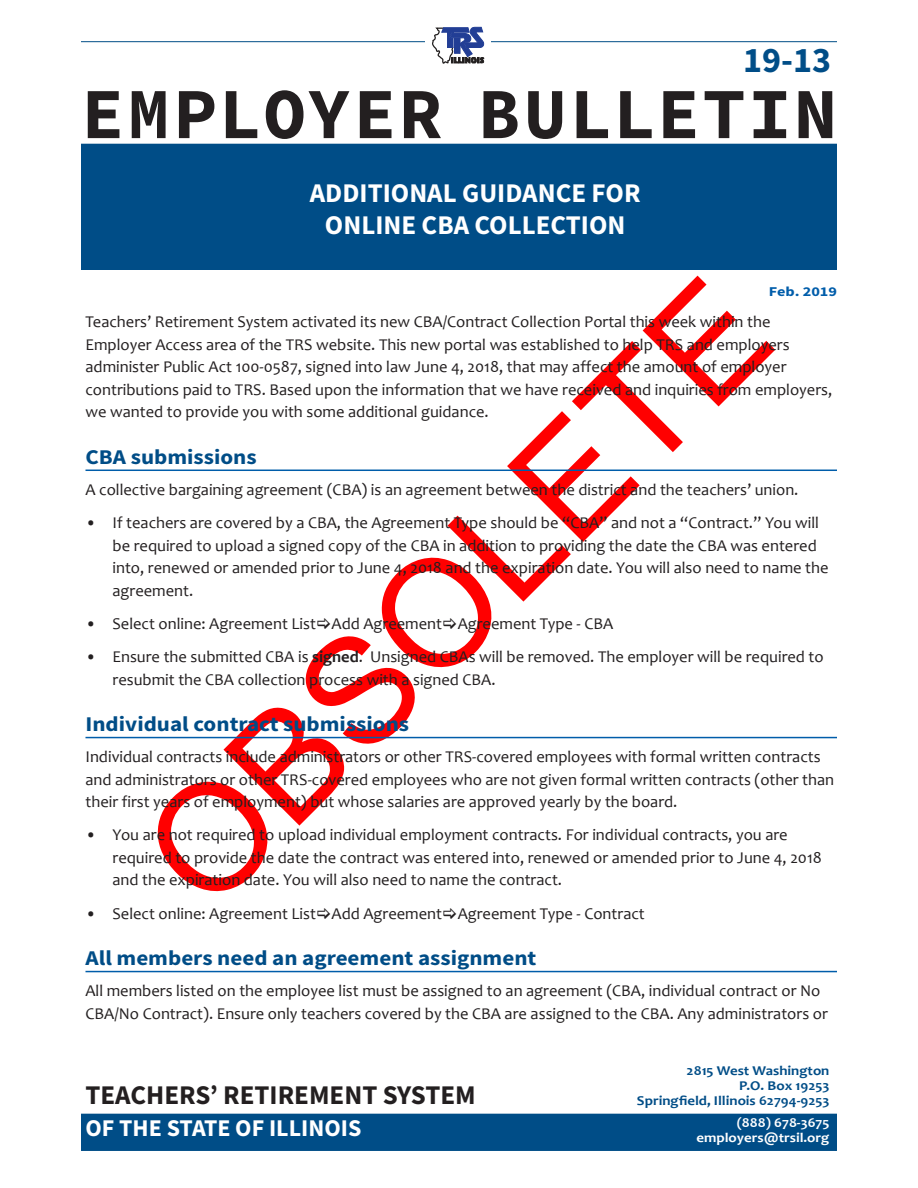
<style>
.page{position:relative;width:918px;height:1188px;background:#fff}
.page>*{position:absolute;margin:0;border:0;box-sizing:border-box;transform-origin:0 0}
.t1{font:150px "Arial";color:#f00}
.t2{font:700 72px "Source Code Pro";letter-spacing:.035em;color:#231f20}
.t3{font:700 36px "Source Sans Pro";color:#004d87}
.Headline{font:700 27px "Source Sans Pro";color:#fff}
.t4{font:700 27px "Source Sans Pro";color:#231f20}
.t5{font:700 24px "Source Sans Pro";color:#fff}
.Subhead{font:700 21px "Source Sans Pro";color:#004d87;scale:1.1 1}
.Body_Text{font:16.5px/22.5px "Candara";color:#231f20}
.t6{font:700 13.5px/15px "Candara";color:#004d87;text-align:right;scale:1.1 1}
.t7{font:700 13.5px/15px "Candara";color:#fff;text-align:right;scale:1.1 1}
.t8{font:700 13.5px "Source Sans Pro";color:#005daa;scale:1.2 1}
.s1{font-weight:700}
</style>
<div class="page">
<div style="left:81px;top:144px;width:756px;height:126px;background:#004d87"></div>
<div style="left:81px;top:1114px;width:756px;height:37px;background:#004d87"></div>
<hr style="left:81px;top:41px;width:756px;height:1px;background:#004d87">
<div style="left:425px;top:27px;width:66px;height:51px;background:#fff"></div>
<svg style="left:432px;top:27px;width:52px;height:37px"></svg>
<hr style="left:86px;top:470px;width:751px;height:1px;background:#005daa">
<hr style="left:86px;top:737px;width:751px;height:1px;background:#005daa">
<hr style="left:86px;top:971px;width:751px;height:1px;background:#005daa">
<p class="t3" style="left:743px;top:36px;width:89px">19-13</p>
<h2 class="t2" style="left:81px;top:68px;width:758px">EMPLOYER BULLETIN</h2>
<p class="Headline" style="left:310px;top:175px;width:332px">ADDITIONAL GUIDANCE FOR</p>
<p class="Headline" style="left:325px;top:207px;width:302px">ONLINE CBA COLLECTION</p>
<h1 class="t1" style="left:99px;top:806px;width:810px;rotate:-45deg">OBSOLETE</h1>
<p class="t8" style="left:769px;top:283px;width:58px">Feb. 2019</p>
<p class="Body_Text" style="left:86px;top:311px;width:748px">Teachers’ Retirement System activated its new CBA/Contract Collection Portal this week within the Employer Access area of the TRS website. This new portal was established to help TRS and employers administer Public Act 100-0587, signed into law June 4, 2018, that may affect the amount of employer contributions paid to TRS. Based upon the information that we have received and inquiries from employers, we wanted to provide you with some additional guidance.</p>
<p class="Subhead" style="left:86px;top:443px;width:157px">CBA submissions</p>
<p class="Body_Text" style="left:86px;top:478px;width:714px">A collective bargaining agreement (CBA) is an agreement between the district and the teachers’ union.</p>
<p class="Body_Text" style="left:112px;top:511px;width:718px;text-indent:-27px">• If teachers are covered by a CBA, the Agreement Type should be “CBA” and not a “Contract.” You will be required to upload a signed copy of the CBA in addition to providing the date the CBA was entered into, renewed or amended prior to June 4, 2018 and the expiration date. You will also need to name the agreement.</p>
<p class="Body_Text" style="left:86px;top:612px;width:529px">• Select online: Agreement List Add Agreement Agreement Type - CBA</p>
<p class="Body_Text" style="left:112px;top:645px;width:713px;text-indent:-27px">• Ensure the submitted CBA is <span class="s1">signed</span>. Unsigned CBAs will be removed. The employer will be required to resubmit the CBA collection process with a signed CBA.</p>
<p class="Subhead" style="left:86px;top:710px;width:296px">Individual contract submissions</p>
<p class="Body_Text" style="left:86px;top:745px;width:750px">Individual contracts include administrators or other TRS-covered employees with formal written contracts and administrators or other TRS-covered employees who are not given formal written contracts (other than their first years of employment) but whose salaries are approved yearly by the board.</p>
<p class="Body_Text" style="left:112px;top:824px;width:711px;text-indent:-27px">• You are not required to upload individual employment contracts. For individual contracts, you are required to provide the date the contract was entered into, renewed or amended prior to June 4, 2018 and the expiration date. You will also need to name the contract.</p>
<p class="Body_Text" style="left:86px;top:902px;width:561px">• Select online: Agreement List Add Agreement Agreement Type - Contract</p>
<p class="Subhead" style="left:86px;top:944px;width:411px">All members need an agreement assignment</p>
<p class="Body_Text" style="left:86px;top:979px;width:744px">All members listed on the employee list must be assigned to an agreement (CBA, individual contract or No<br>CBA/No Contract). Ensure only teachers covered by the CBA are assigned to the CBA. Any administrators or</p>
<h3 class="t4" style="left:86px;top:1077px;width:392px">TEACHERS’ RETIREMENT SYSTEM</h3>
<h3 class="t5" style="left:86px;top:1111px;width:277px">OF THE STATE OF ILLINOIS</h3>
<p class="t6" style="left:637px;top:1063px;width:177px">2815 West Washington<br>P.O. Box 19253<br>Springfield, Illinois 62794-9253</p>
<p class="t7" style="left:696px;top:1115px;width:122px">(888) 678-3675 employers@trsil.org</p>
</div>
